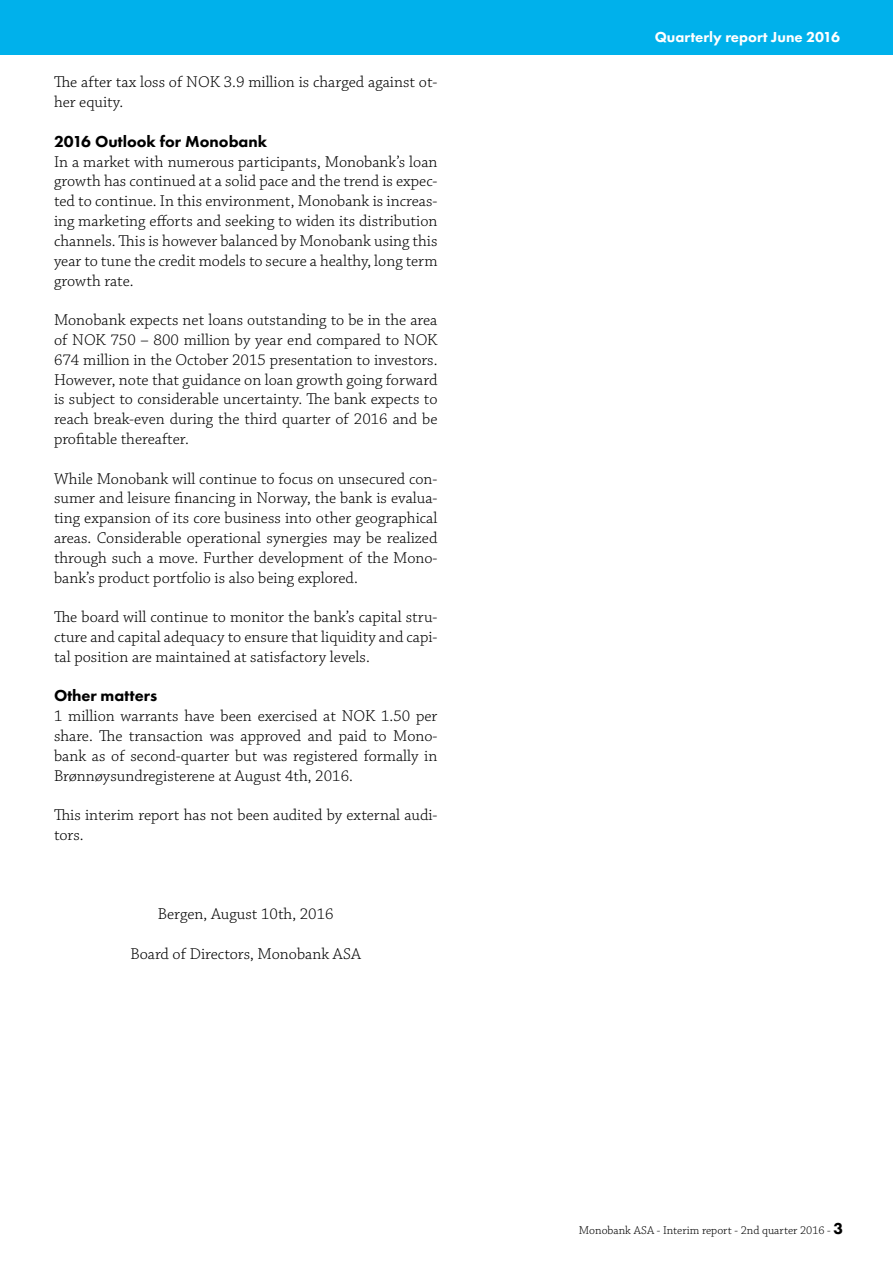
<style>
.page{position:relative;width:893px;height:1263px;background:#fff}
.page>*{position:absolute;margin:0;border:0;box-sizing:border-box;transform-origin:0 0}
.t1{font:300 16.5px/19.8px "Chaparral Pro";color:#000;text-align:justify}
.t2{font:800 16.5px "Futura PT";color:#000}
.t3{font:800 15px "Futura PT";color:#fff}
.t4{font:300 12px "Chaparral Pro";color:#000}
.s1{font-family:"Futura PT";font-weight:800;font-size:16.5px}
</style>
<div class="page">
<div style="left:0;top:0;width:893px;height:54px;background:#00b1eb"></div>
<p class="t1" style="left:54px;top:73px;width:385px">The after tax loss of NOK 3.9 million is charged against ot&shy;her equity.</p>
<p class="t2" style="left:54px;top:131px;width:215px">2016 Outlook for Monobank</p>
<p class="t1" style="left:54px;top:152px;width:385px">In a market with numerous participants, Monobank’s loan growth has continued at a solid pace and the trend is expec&shy;ted to continue. In this environment, Monobank is increas&shy;ing marketing efforts and seeking to widen its distribution channels. This is however balanced by Monobank using this year to tune the credit models to secure a healthy, long term growth rate.</p>
<p class="t1" style="left:54px;top:311px;width:385px">Monobank expects net loans outstanding to be in the area of NOK 750 – 800 million by year end compared to NOK 674 million in the October 2015 presentation to investors.<br>However, note that guidance on loan growth going forward is subject to considerable uncertainty. The bank expects to reach break-even during the third quarter of 2016 and be profitable thereafter.</p>
<p class="t1" style="left:54px;top:469px;width:385px">While Monobank will continue to focus on unsecured con&shy;sumer and leisure financing in Norway, the bank is evalua&shy;ting expansion of its core business into other geographical areas. Considerable operational synergies may be realized through such a move. Further development of the Mono&shy;bank’s product portfolio is also being explored.</p>
<p class="t1" style="left:54px;top:608px;width:385px">The board will continue to monitor the bank’s capital stru&shy;cture and capital adequacy to ensure that liquidity and capi&shy;tal position are maintained at satisfactory levels.</p>
<p class="t2" style="left:54px;top:685px;width:105px">Other matters</p>
<p class="t1" style="left:54px;top:707px;width:385px">1 million warrants have been exercised at NOK 1.50 per share. The transaction was approved and paid to Mono&shy;bank as of second-quarter but was registered formally in Brønnøysundregisterene at August 4th, 2016.</p>
<p class="t1" style="left:54px;top:806px;width:385px">This interim report has not been audited by external audi&shy;tors.</p>
<p class="t1" style="left:158px;top:905px;width:177px">Bergen, August 10th, 2016</p>
<p class="t1" style="left:130px;top:944px;width:232px">Board of Directors, Monobank ASA</p>
<p class="t3" style="left:655px;top:28px;width:187px">Quarterly report June 2016</p>
<p class="t4" style="left:579px;top:1223px;width:266px">Monobank ASA - Interim report - 2nd quarter 2016 - <span class="s1">3</span></p>
</div>
